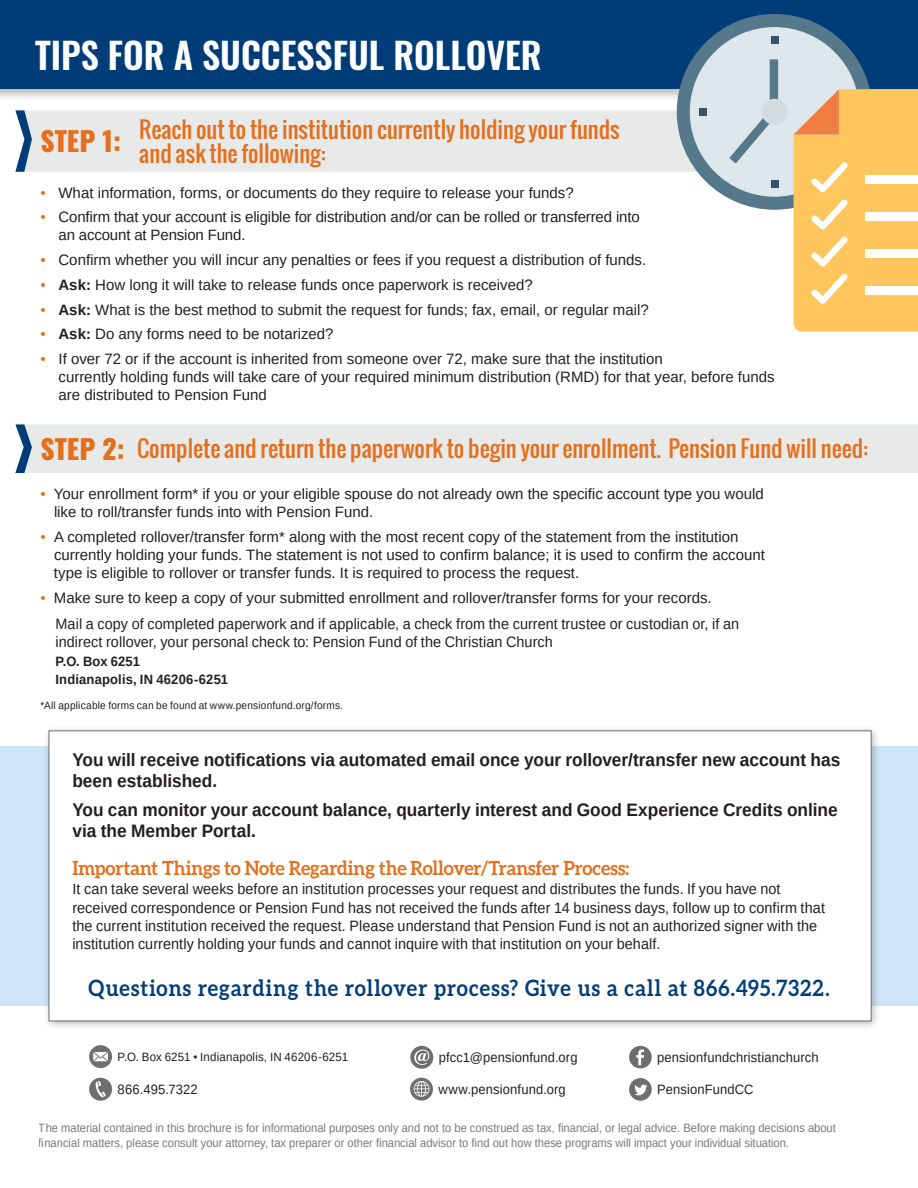
<style>
.page{position:relative;width:918px;height:1188px;background:#fff}
.page>*{position:absolute;margin:0;border:0;box-sizing:border-box;transform-origin:0 0}
.t1{font:600 36px "Oswald";color:#fff}
.t2{font:800 27px "Oswald";color:#e4701e}
.t3{font:22.5px/24px "Oswald";color:#e4701e}
.t4{font:700 22.5px "Aleo";letter-spacing:.05em;color:#003d78;scale:.92 1}
.t5{font:700 19.5px "Aleo";letter-spacing:-.01em;color:#e4701e;scale:.96 1}
.t6{font:700 18px/21px "Arimo";color:#231f20;scale:.96 1}
.t7{font:15px/18px "Arimo";color:#231f20}
.t8{font:15px/18.3px "Arimo";color:#231f20;scale:.96 1}
.t9{font:13.5px "Arimo";letter-spacing:.01em;color:#231f20;scale:.96 1}
.t10{font:700 13.5px/18px "Arimo";letter-spacing:.015em;color:#231f20;scale:.96 1}
.t11{font:12px/15px "Arimo";color:#77787a;scale:.93 1}
.t12{font:12px "Arimo";letter-spacing:.015em;color:#231f20;scale:.96 1}
.t13{font:10.5px "Arimo";letter-spacing:.02em;color:#231f20;scale:.96 1}
.s1{color:#e4701e}
.s2{font-weight:700}
</style>
<div class="page">
<div style="left:0;top:746px;width:918px;height:260px;background:#cde5f6"></div>
<div style="left:42px;top:724px;width:839px;height:307px;background:#231f20;opacity:.32"></div>
<div style="left:49px;top:730px;width:823px;height:291px;background:#fff;border:1px solid #6d6e70"></div>
<div style="left:0;top:0;width:918px;height:101px;background:#231f20;opacity:.3"></div>
<div style="left:0;top:0;width:918px;height:89px;background:#003d78"></div>
<div style="left:15px;top:109px;width:683px;height:64px;background:#e8eae9"></div>
<div style="left:15px;top:423px;width:903px;height:50px;background:#e8eae9"></div>
<svg style="left:410px;top:1046px;width:23px;height:23px"></svg>
<svg style="left:89px;top:1078px;width:23px;height:23px"></svg>
<svg style="left:89px;top:1045px;width:23px;height:23px"></svg>
<div style="left:629px;top:1046px;width:23px;height:22px;background:#6d6e70;border-radius:50%"></div>
<svg style="left:636px;top:1049px;width:8px;height:16px"></svg>
<svg style="left:410px;top:1078px;width:23px;height:23px"></svg>
<svg style="left:414px;top:1081px;width:15px;height:16px"></svg>
<div style="left:629px;top:1078px;width:23px;height:23px;background:#6d6e70;border-radius:50%"></div>
<svg style="left:634px;top:1085px;width:13px;height:10px"></svg>
<div style="left:677px;top:14px;width:195px;height:196px;background:#55798a;border-radius:50%"></div>
<div style="left:690px;top:27px;width:169px;height:170px;background:#dee7eb;border-radius:50%"></div>
<svg style="left:729px;top:59px;width:49px;height:105px"></svg>
<div style="left:762px;top:99px;width:26px;height:26px;background:#d3dcdf;border-radius:50%"></div>
<div style="left:771px;top:36px;width:7px;height:8px;background:#33546a"></div>
<div style="left:771px;top:180px;width:7px;height:7px;background:#33546a"></div>
<div style="left:699px;top:108px;width:8px;height:8px;background:#33546a"></div>
<svg style="left:794px;top:89px;width:124px;height:243px;background:#fcc767"></svg>
<div style="left:865px;top:175px;width:53px;height:9px;background:#fff"></div>
<div style="left:865px;top:212px;width:53px;height:9px;background:#fff"></div>
<div style="left:865px;top:249px;width:53px;height:9px;background:#fff"></div>
<div style="left:865px;top:287px;width:53px;height:8px;background:#fff"></div>
<h1 class="t1" style="left:35px;top:30px;width:508px">TIPS FOR A SUCCESSFUL ROLLOVER</h1>
<h3 class="t3" style="left:139px;top:117px;width:482px">Reach out to the institution currently holding your funds and ask the following:</h3>
<h2 class="t2" style="left:40px;top:127px;width:82px">STEP 1:</h2>
<p class="t7" style="left:40px;top:184px;width:535px"><span class="s1">•</span> What information, forms, or documents do they require to release your funds?</p>
<p class="t7" style="left:59px;top:208px;width:583px;text-indent:-18px"><span class="s1">•</span> Confirm that your account is eligible for distribution and/or can be rolled or transferred into an account at Pension Fund.</p>
<p class="t7" style="left:41px;top:251px;width:607px"><span class="s1">•</span> Confirm whether you will incur any penalties or fees if you request a distribution of funds.</p>
<p class="t7" style="left:41px;top:276px;width:494px"><span class="s1">•</span> <span class="s2">Ask:</span> How long it will take to release funds once paperwork is received?</p>
<p class="t7" style="left:41px;top:301px;width:610px"><span class="s1">•</span> <span class="s2">Ask:</span> What is the best method to submit the request for funds; fax, email, or regular mail?</p>
<p class="t7" style="left:41px;top:325px;width:295px"><span class="s1">•</span> <span class="s2">Ask:</span> Do any forms need to be notarized?</p>
<p class="t7" style="left:59px;top:350px;width:718px;text-indent:-18px"><span class="s1">•</span> If over 72 or if the account is inherited from someone over 72, make sure that the institution<br>currently holding funds will take care of your required minimum distribution (RMD) for that year, before funds are distributed to Pension Fund</p>
<h2 class="t2" style="left:40px;top:435px;width:86px">STEP 2:</h2>
<p class="t7" style="left:54px;top:485px;width:711px;text-indent:-14px"><span class="s1">•</span> Your enrollment form* if you or your eligible spouse do not already own the specific account type you would like to roll/transfer funds into with Pension Fund.</p>
<p class="t7" style="left:54px;top:528px;width:712px;text-indent:-13px"><span class="s1">•</span> A completed rollover/transfer form* along with the most recent copy of the statement from the institution currently holding your funds. The statement is not used to confirm balance; it is used to confirm the account type is eligible to rollover or transfer funds. It is required to process the request.</p>
<p class="t7" style="left:56px;top:585px;width:685px;line-height:25.8px;text-indent:-15px"><span class="s1">•</span> Make sure to keep a copy of your submitted enrollment and rollover/transfer forms for your records.<br>Mail a copy of completed paperwork and if applicable, a check from the current trustee or custodian or, if an</p>
<p class="t8" style="left:56px;top:632px;width:520px">indirect rollover, your personal check to: Pension Fund of the Christian Church</p>
<p class="t10" style="left:56px;top:652px;width:181px">P.O. Box 6251<br>Indianapolis, IN 46206-6251</p>
<h3 class="t3" style="left:137px;top:436px;width:732px">Complete and return the paperwork to begin your enrollment. Pension Fund will need:</h3>
<p class="t13" style="left:40px;top:699px;width:317px">*All applicable forms can be found at www.pensionfund.org/forms.</p>
<p class="t6" style="left:72px;top:750px;width:802px">You will receive notifications via automated email once your rollover/transfer new account has been established.</p>
<p class="t6" style="left:72px;top:800px;width:799px">You can monitor your account balance, quarterly interest and Good Experience Credits online via the Member Portal.</p>
<h3 class="t5" style="left:72px;top:857px;width:582px">Important Things to Note Regarding the Rollover/Transfer Process:</h3>
<p class="t8" style="left:72px;top:880px;width:786px">It can take several weeks before an institution processes your request and distributes the funds. If you have not received correspondence or Pension Fund has not received the funds after 14 business days, follow up to confirm that the current institution received the request. Please understand that Pension Fund is not an authorized signer with the institution currently holding your funds and cannot inquire with that institution on your behalf.</p>
<h3 class="t4" style="left:88px;top:975px;width:807px">Questions regarding the rollover process? Give us a call at 866.495.7322.</h3>
<p class="t12" style="left:118px;top:1049px;width:242px">P.O. Box 6251 • Indianapolis, IN 46206-6251</p>
<p class="t9" style="left:118px;top:1081px;width:85px">866.495.7322</p>
<p class="t9" style="left:657px;top:1049px;width:170px">pensionfundchristianchurch</p>
<p class="t9" style="left:657px;top:1081px;width:102px">PensionFundCC</p>
<p class="t11" style="left:39px;top:1121px;width:859px">The material contained in this brochure is for informational purposes only and not to be construed as tax, financial, or legal advice. Before making decisions about financial matters, please consult your attorney, tax preparer or other financial advisor to find out how these programs will impact your individual situation.</p>
<p class="t9" style="left:439px;top:1049px;width:146px">pfcc1@pensionfund.org</p>
<p class="t9" style="left:438px;top:1081px;width:134px">www.pensionfund.org</p>
</div>
